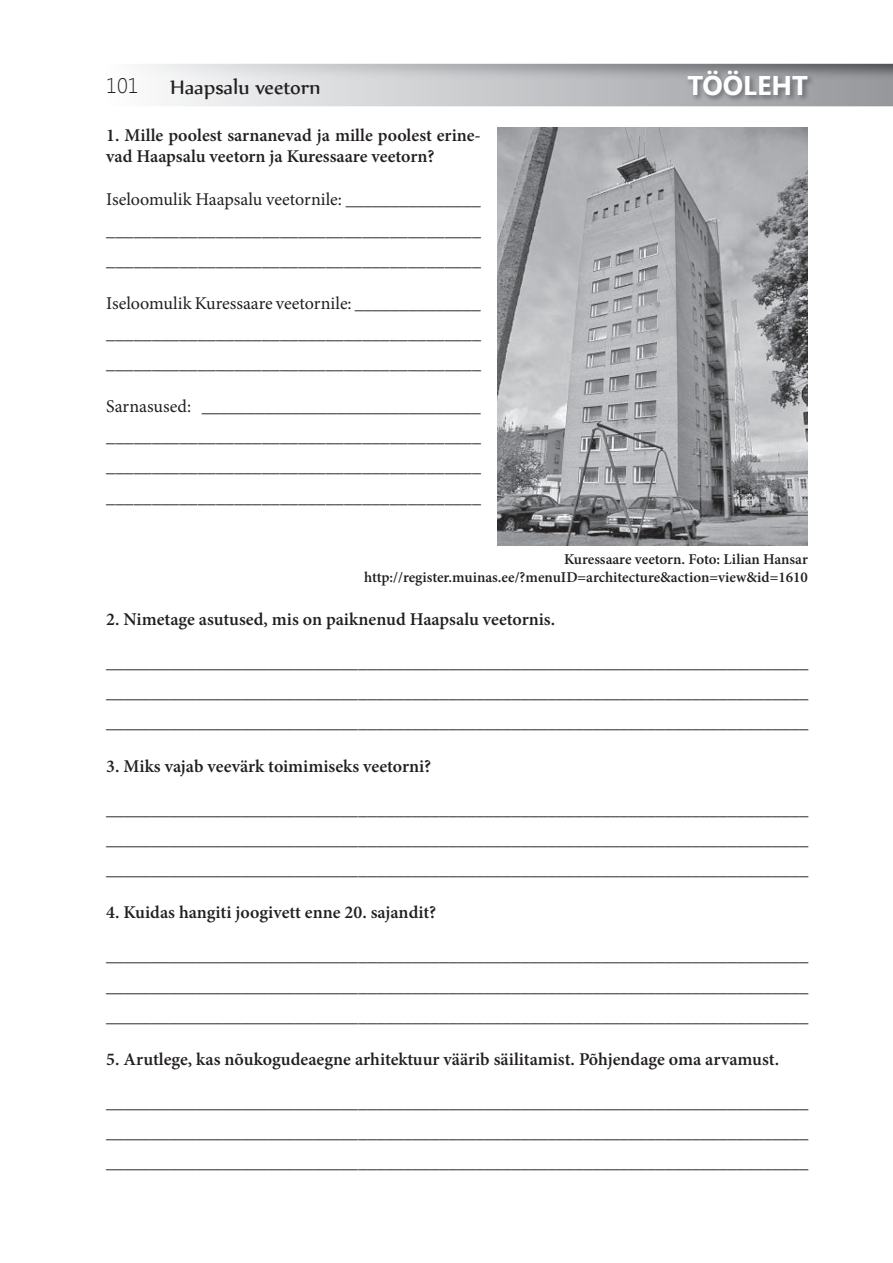
<style>
.page{position:relative;width:893px;height:1263px;background:#fff}
.page>*{position:absolute;margin:0;border:0;box-sizing:border-box;transform-origin:0 0}
.t1{font:700 27px "Segoe UI";color:#fff}
.t2{font:24px "Nyala";color:#231f20}
.t3{font:300 21px "Segoe UI";color:#231f20}
.t4{font:18px/30.2px "Minion Pro";color:#231f20;text-align:justify}
.t5{font:600 18px/21.6px "Minion Pro";color:#231f20}
.t6{font:600 15px/18px "Minion Pro";color:#231f20;text-align:right}
</style>
<div class="page">
<img style="left:143px;top:64px;width:750px;height:42px">
<img style="left:686px;top:69px;width:129px;height:33px">
<img style="left:498px;top:128px;width:310px;height:418px">
<p class="t3" style="left:106px;top:71px;width:34px">101</p>
<h1 class="t1" style="left:687px;top:66px;width:122px">TÖÖLEHT</h1>
<p class="t5" style="left:106px;top:124px;width:376px">1. Mille poolest sarnanevad ja mille poolest erine&shy;vad Haapsalu veetorn ja Kuressaare veetorn?</p>
<p class="t4" style="left:106px;top:185px;width:376px">Iseloomulik Haapsalu veetornile: _______________ _________________________________________ _________________________________________</p>
<p class="t4" style="left:106px;top:288px;width:376px">Iseloomulik Kuressaare veetornile: ______________ _________________________________________ _________________________________________</p>
<p class="t4" style="left:106px;top:391px;width:376px">Sarnasused: _______________________________ _________________________________________ _________________________________________ _________________________________________</p>
<h2 class="t2" style="left:170px;top:73px;width:152px">Haapsalu veetorn</h2>
<p class="t6" style="left:364px;top:550px;width:445px">Kuressaare veetorn. Foto: Lilian Hansar http://register.muinas.ee/?menuID=architecture&amp;action=view&amp;id=1610</p>
<p class="t5" style="left:106px;top:608px;width:450px">2. Nimetage asutused, mis on paiknenud Haapsalu veetornis.</p>
<p class="t4" style="left:106px;top:647px;width:704px">______________________________________________________________________________ ______________________________________________________________________________ ______________________________________________________________________________</p>
<p class="t5" style="left:106px;top:755px;width:326px">3. Miks vajab veevärk toimimiseks veetorni?</p>
<p class="t4" style="left:106px;top:794px;width:704px">______________________________________________________________________________ ______________________________________________________________________________ ______________________________________________________________________________</p>
<p class="t5" style="left:106px;top:901px;width:331px">4. Kuidas hangiti joogivett enne 20. sajandit?</p>
<p class="t4" style="left:106px;top:941px;width:704px">______________________________________________________________________________ ______________________________________________________________________________ ______________________________________________________________________________</p>
<p class="t5" style="left:106px;top:1048px;width:674px">5. Arutlege, kas nõukogudeaegne arhitektuur väärib säilitamist. Põhjendage oma arvamust.</p>
<p class="t4" style="left:106px;top:1087px;width:704px">______________________________________________________________________________ ______________________________________________________________________________ ______________________________________________________________________________</p>
</div>
